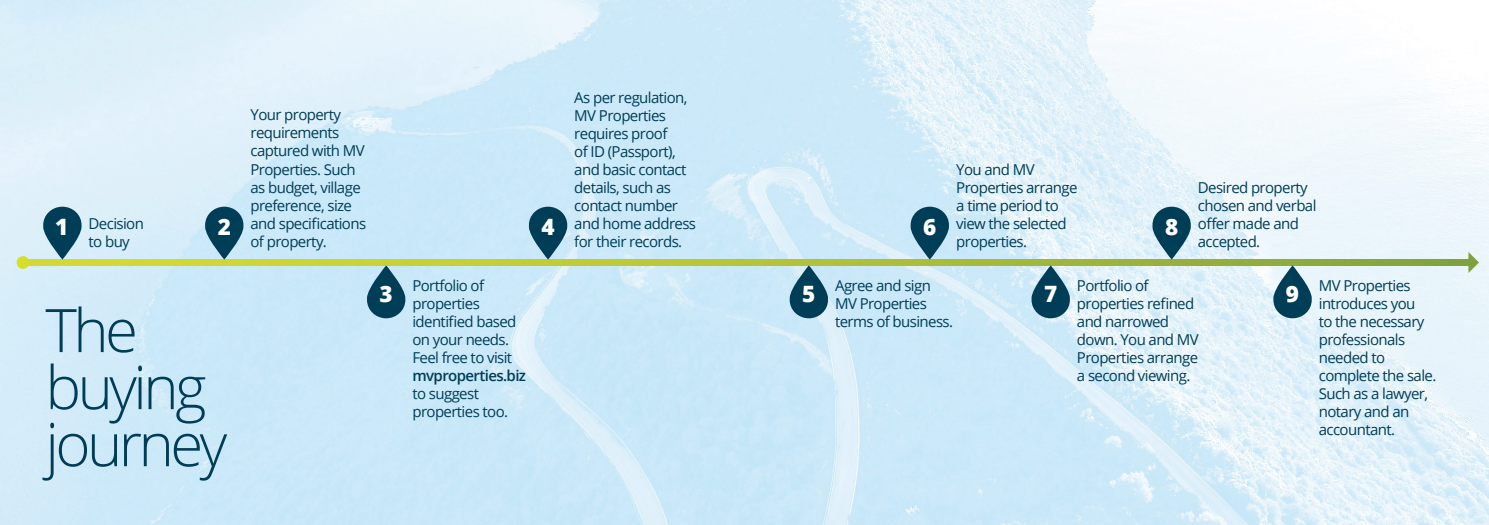
<style>
.page{position:relative;width:1489px;height:525px;background:#fff}
.page>*{position:absolute;margin:0;border:0;box-sizing:border-box;transform-origin:0 0}
.t1{font:300 60px/57px "Open Sans";letter-spacing:-.06em;color:#003d56}
.t2{font:800 22.5px "Open Sans";color:#fff}
.t3{font:15px/18px "Open Sans";letter-spacing:-.04em;color:#003d56}
.t4{font:600 15px "Open Sans";letter-spacing:-.04em;color:#003d56}
</style>
<div class="page">
<img style="left:0;top:0;width:1488px;height:524px">
<svg style="left:28px;top:259px;width:1440px;height:6px;background:#b1c237"></svg>
<svg style="left:43px;top:206px;width:38px;height:53px;background:#47768b"></svg>
<svg style="left:205px;top:206px;width:38px;height:53px;background:#42758b"></svg>
<svg style="left:367px;top:265px;width:38px;height:53px;background:#417487"></svg>
<svg style="left:529px;top:206px;width:38px;height:53px;background:#41748a"></svg>
<svg style="left:789px;top:265px;width:39px;height:53px;background:#46778a"></svg>
<svg style="left:1031px;top:265px;width:38px;height:53px;background:#467687"></svg>
<svg style="left:1273px;top:265px;width:38px;height:53px;background:#4a7788"></svg>
<svg style="left:910px;top:206px;width:38px;height:53px;background:#42758b"></svg>
<svg style="left:1152px;top:206px;width:38px;height:53px;background:#49778b"></svg>
<div style="left:17px;top:256px;width:12px;height:13px;background:#d5de28;border-radius:50%"></div>
<svg style="left:1468px;top:252px;width:10px;height:21px"></svg>
<p class="t3" style="left:89px;top:214px;width:57px">Decision to buy</p>
<h2 class="t2" style="left:55px;top:209px;width:15px">1</h2>
<h2 class="t2" style="left:218px;top:209px;width:15px">2</h2>
<h1 class="t1" style="left:45px;top:300px;width:183px">The buying journey</h1>
<p class="t3" style="left:250px;top:105px;width:117px">Your property requirements captured with MV<br>Properties. Such as budget, village preference, size and specifications of property.</p>
<h2 class="t2" style="left:379px;top:276px;width:15px">3</h2>
<p class="t3" style="left:412px;top:276px;width:105px">Portfolio of properties identified based on your needs.<br>Feel free to visit</p>
<p class="t4" style="left:412px;top:365px;width:115px">mvproperties.biz</p>
<p class="t3" style="left:412px;top:384px;width:97px">to suggest properties too.</p>
<h2 class="t2" style="left:541px;top:209px;width:15px">4</h2>
<p class="t3" style="left:574px;top:88px;width:123px">As per regulation,<br>MV Properties requires proof<br>of ID (Passport), and basic contact details, such as contact number and home address for their records.</p>
<p class="t3" style="left:956px;top:160px;width:123px">You and MV<br>Properties arrange a time period to view the selected properties.</p>
<h2 class="t2" style="left:923px;top:209px;width:15px">6</h2>
<h2 class="t2" style="left:1164px;top:209px;width:15px">8</h2>
<p class="t3" style="left:1197px;top:178px;width:120px">Desired property chosen and verbal offer made and accepted.</p>
<p class="t3" style="left:835px;top:276px;width:119px">Agree and sign<br>MV Properties terms of business.</p>
<p class="t3" style="left:1076px;top:276px;width:123px">Portfolio of properties refined and narrowed down. You and MV<br>Properties arrange a second viewing.</p>
<h2 class="t2" style="left:802px;top:276px;width:15px">5</h2>
<h2 class="t2" style="left:1044px;top:276px;width:15px">7</h2>
<h2 class="t2" style="left:1285px;top:276px;width:15px">9</h2>
<p class="t3" style="left:1318px;top:276px;width:119px">MV Properties introduces you<br>to the necessary professionals needed to complete the sale.<br>Such as a lawyer, notary and an accountant.</p>
</div>
